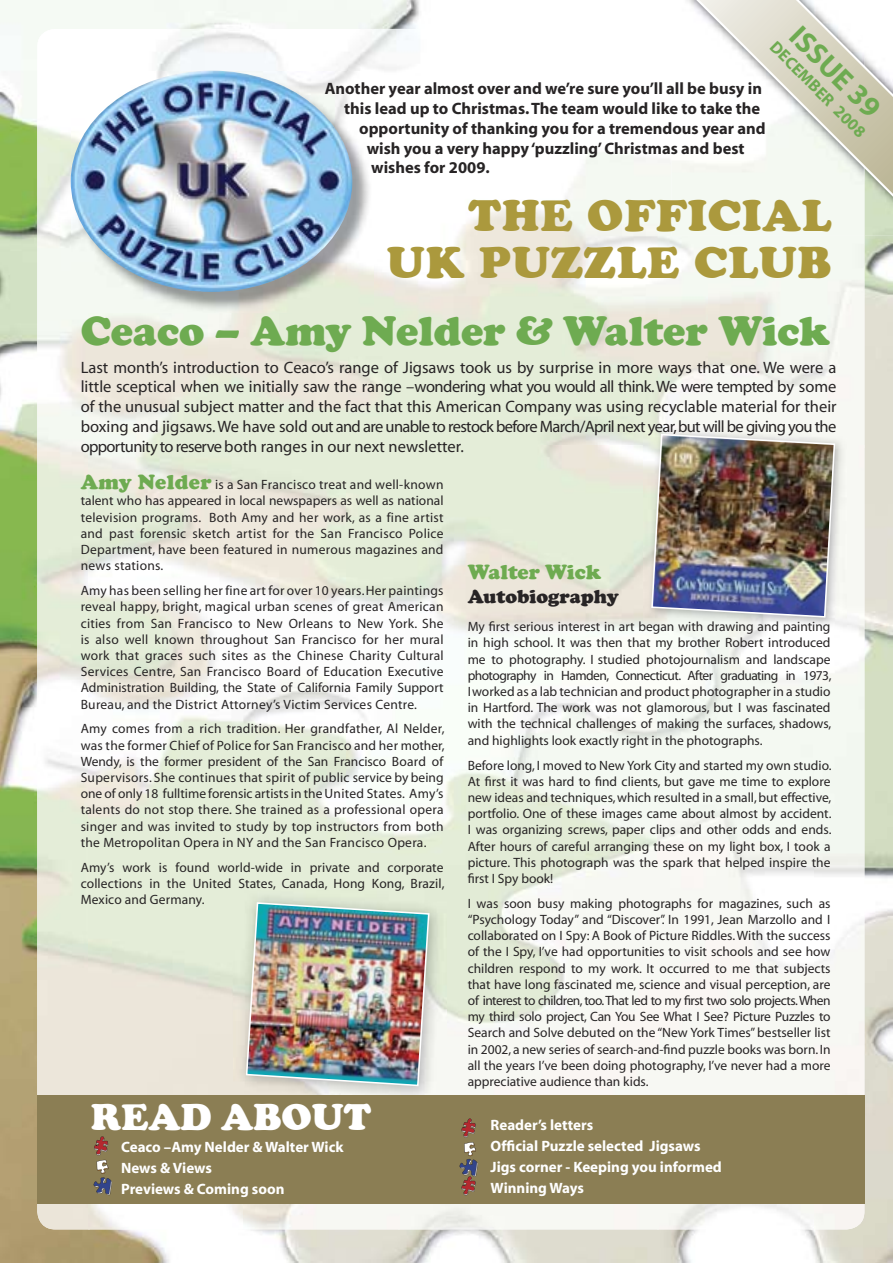
<style>
.page{position:relative;width:893px;height:1263px;background:#fff}
.page>*{position:absolute;margin:0;border:0;box-sizing:border-box;transform-origin:0 0}
.t1{font:46.5px/46.5px "Cooper";letter-spacing:.02em;color:#ab993d;text-align:right}
.t2{font:900 42px "Cooper";color:#6eab51}
.t3{font:39px "Cooper";color:#fff}
.t4{font:700 29.55px "Myriad";color:#6eab51}
.t5{font:900 21px "Cooper";color:#6eab51}
.t6{font:900 19.5px "Cooper";color:#272425}
.t7{font:700 16.95px "Myriad";color:#6eab51}
.t8{font:16.5px/19.8px "Myriad";letter-spacing:-.005em;color:#272425;text-align:justify}
.t9{font:700 16.5px "Myriad";color:#272425}
.t10{font:700 15px/21px "Myriad";color:#fff}
.t11{font:13.5px/16.2px "Myriad";letter-spacing:.01em;color:#272425;text-align:justify}
.s1{font-family:"Cooper";font-weight:900;font-size:21px;color:#6eab51}
</style>
<div class="page">
<img style="left:0;top:0;width:893px;height:1263px">
<img style="left:37px;top:29px;width:632px;height:52px">
<img style="left:37px;top:81px;width:51px;height:1148px">
<img style="left:348px;top:81px;width:360px;height:365px">
<img style="left:708px;top:236px;width:156px;height:210px">
<img style="left:88px;top:313px;width:260px;height:602px">
<img style="left:346px;top:446px;width:311px;height:469px">
<img style="left:813px;top:446px;width:51px;height:783px">
<img style="left:657px;top:629px;width:156px;height:600px">
<img style="left:88px;top:915px;width:156px;height:314px">
<img style="left:400px;top:915px;width:258px;height:314px">
<img style="left:244px;top:1204px;width:156px;height:25px">
<img style="left:643px;top:426px;width:204px;height:203px">
<img style="left:651px;top:434px;width:184px;height:184px">
<img style="left:234px;top:890px;width:212px;height:206px">
<img style="left:246px;top:902px;width:183px;height:184px">
<img style="left:864px;top:217px;width:29px;height:19px">
<div style="left:671px;top:217px;width:193px;height:19px;background:#f4f9f2"></div>
<svg style="left:669px;top:0;width:224px;height:217px"></svg>
<img style="left:71px;top:71px;width:302px;height:242px">
<img style="left:71px;top:71px;width:281px;height:221px">
<div style="left:37px;top:1096px;width:827px;height:108px;background:#8b7e54"></div>
<svg style="left:94px;top:1136px;width:18px;height:59px"></svg>
<svg style="left:459px;top:1118px;width:19px;height:77px"></svg>
<h3 class="t4" style="left:805px;top:20px;width:117px;rotate:45deg">ISSUE 39</h3>
<p class="t7" style="left:779px;top:38px;width:129px;rotate:45deg">DECEMBER 2008</p>
<p class="t9" style="left:325px;top:80px;width:439px">Another year almost over and we’re sure you’ll all be busy in</p>
<p class="t9" style="left:344px;top:100px;width:418px">this lead up to Christmas. The team would like to take the</p>
<p class="t9" style="left:359px;top:120px;width:408px">opportunity of thanking you for a tremendous year and</p>
<p class="t9" style="left:367px;top:140px;width:379px">wish you a very happy ‘puzzling’ Christmas and best</p>
<p class="t9" style="left:371px;top:159px;width:120px">wishes for 2009.</p>
<h1 class="t1" style="left:387px;top:192px;width:446px">THE OFFICIAL<br>UK PUZZLE CLUB</h1>
<h2 class="t2" style="left:81px;top:306px;width:751px">Ceaco – Amy Nelder &amp; Walter Wick</h2>
<p class="t8" style="left:81px;top:358px;width:757px">Last month’s introduction to Ceaco’s range of Jigsaws took us by surprise in more ways that one. We were a little sceptical when we initially saw the range –wondering what you would all think. We were tempted by some of the unusual subject matter and the fact that this American Company was using recyclable material for their boxing and jigsaws. We have sold out and are unable to restock before March/April next year, but will be giving you the opportunity to reserve both ranges in our next newsletter.</p>
<p class="t11" style="left:81px;top:477px;width:364px"><span class="s1">Amy Nelder</span> is a San Francisco treat and well-known talent who has appeared in local newspapers as well as national television programs. Both Amy and her work, as a fine artist and past forensic sketch artist for the San Francisco Police Department, have been featured in numerous magazines and news stations.</p>
<p class="t11" style="left:81px;top:583px;width:364px">Amy has been selling her fine art for over 10 years. Her paintings reveal happy, bright, magical urban scenes of great American cities from San Francisco to New Orleans to New York. She is also well known throughout San Francisco for her mural work that graces such sites as the Chinese Charity Cultural Services Centre, San Francisco Board of Education Executive Administration Building, the State of California Family Support Bureau, and the District Attorney’s Victim Services Centre.</p>
<p class="t11" style="left:81px;top:721px;width:365px">Amy comes from a rich tradition. Her grandfather, Al Nelder, was the former Chief of Police for San Francisco and her mother, Wendy, is the former president of the San Francisco Board of Supervisors. She continues that spirit of public service by being one of only 18 fulltime forensic artists in the United States. Amy’s talents do not stop there. She trained as a professional opera singer and was invited to study by top instructors from both the Metropolitan Opera in NY and the San Francisco Opera.</p>
<p class="t11" style="left:81px;top:860px;width:365px">Amy’s work is found world-wide in private and corporate collections in the United States, Canada, Hong Kong, Brazil, Mexico and Germany.</p>
<h3 class="t3" style="left:91px;top:1094px;width:281px">READ ABOUT</h3>
<p class="t10" style="left:121px;top:1137px;width:224px">Ceaco –Amy Nelder &amp; Walter Wick<br>News &amp; Views<br>Previews &amp; Coming soon</p>
<h3 class="t5" style="left:468px;top:560px;width:135px">Walter Wick</h3>
<h3 class="t6" style="left:468px;top:585px;width:153px">Autobiography</h3>
<p class="t11" style="left:468px;top:619px;width:365px">My first serious interest in art began with drawing and painting in high school. It was then that my brother Robert introduced me to photography. I studied photojournalism and landscape photography in Hamden, Connecticut. After graduating in 1973, I worked as a lab technician and product photographer in a studio in Hartford. The work was not glamorous, but I was fascinated with the technical challenges of making the surfaces, shadows, and highlights look exactly right in the photographs.</p>
<p class="t11" style="left:468px;top:757px;width:365px">Before long, I moved to New York City and started my own studio.<br>At first it was hard to find clients, but gave me time to explore new ideas and techniques, which resulted in a small, but effective, portfolio. One of these images came about almost by accident.<br>I was organizing screws, paper clips and other odds and ends.<br>After hours of careful arranging these on my light box, I took a picture. This photograph was the spark that helped inspire the first I Spy book!</p>
<p class="t11" style="left:468px;top:896px;width:364px">I was soon busy making photographs for magazines, such as “Psychology Today” and “Discover”. In 1991, Jean Marzollo and I collaborated on I Spy: A Book of Picture Riddles. With the success of the I Spy, I’ve had opportunities to visit schools and see how children respond to my work. It occurred to me that subjects that have long fascinated me, science and visual perception, are of interest to children, too. That led to my first two solo projects. When my third solo project, Can You See What I See? Picture Puzzles to Search and Solve debuted on the “New York Times” bestseller list in 2002, a new series of search-and-find puzzle books was born. In all the years I’ve been doing photography, I’ve never had a more appreciative audience than kids.</p>
<p class="t10" style="left:491px;top:1115px;width:233px">Reader’s letters<br>Official Puzzle selected Jigsaws<br>Jigs corner - Keeping you informed<br>Winning Ways</p>
</div>
